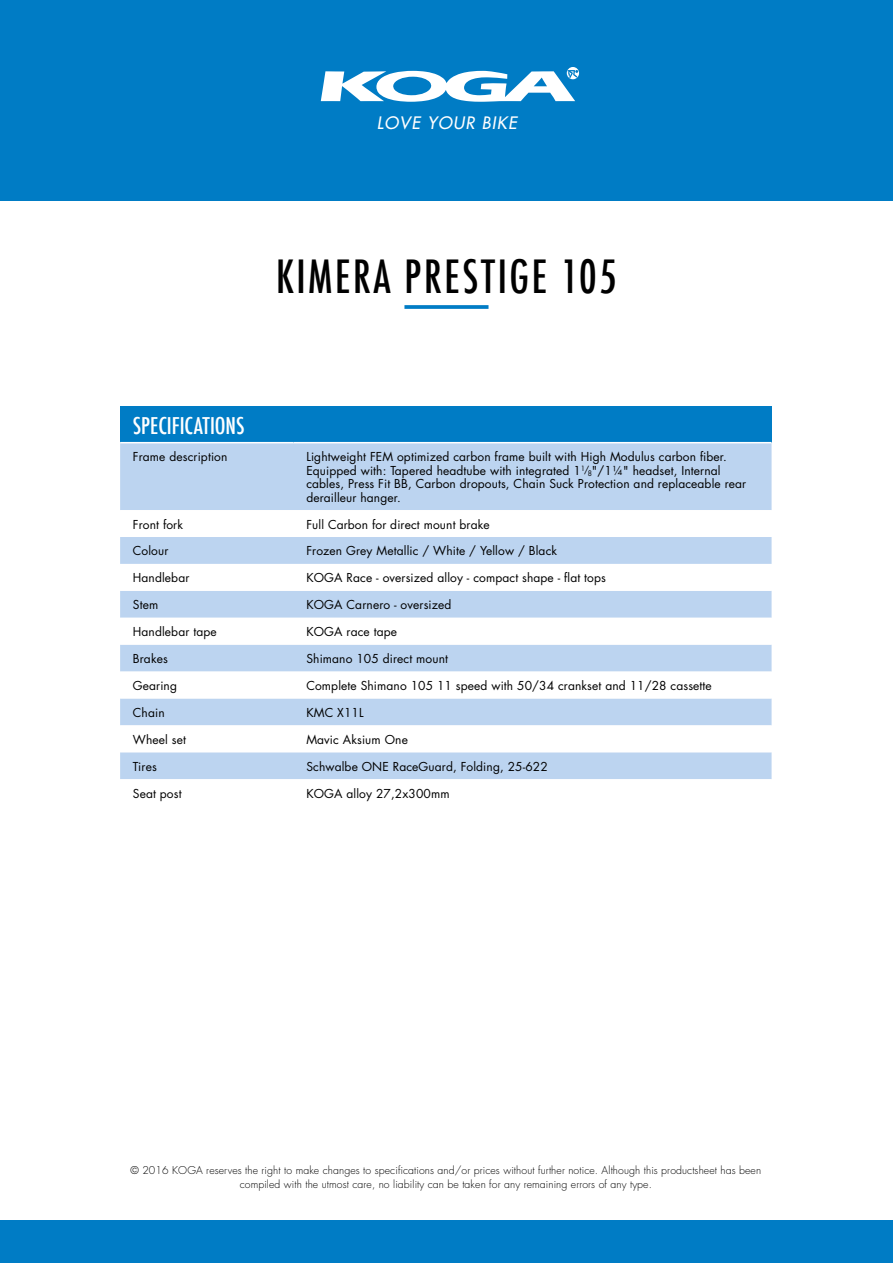
<style>
.page{position:relative;width:893px;height:1263px;background:#fff}
.page>*{position:absolute;margin:0;border:0;box-sizing:border-box;transform-origin:0 0}
.t1{font:500 condensed 44.7px "Futura";letter-spacing:.06em;color:#000;scale:.95 1}
.t2{font:500 condensed 22.5px "Futura";color:#fff}
.t3{font:italic 500 16.8px "Futura Std";letter-spacing:.07em;color:#fff}
.t4{font:12px/13.5px "Futura Std";letter-spacing:.01em;color:#000}
.t5{font:300 10.5px/13.5px "Futura Std";letter-spacing:.01em;color:#000;text-align:center}
.s1{font-size:9px}
</style>
<div class="page">
<svg style="left:404px;top:305px;width:84px;height:4px"></svg>
<div style="left:0;top:0;width:893px;height:201px;background:#007cc5"></div>
<svg style="left:321px;top:67px;width:258px;height:35px"></svg>
<div style="left:120px;top:406px;width:652px;height:37px;background:#007cc5"></div>
<div style="left:120px;top:443px;width:652px;height:67px;background:#bcd4f0"></div>
<svg style="left:120px;top:537px;width:652px;height:242px;fill:#bcd4f0"></svg>
<hr style="left:120px;top:442px;width:174px;height:1px;background:#fff">
<hr style="left:294px;top:442px;width:478px;height:1px;background:#fff">
<div style="left:0;top:1220px;width:893px;height:43px;background:#007cc5"></div>
<h3 class="t3" style="left:377px;top:112px;width:141px">LOVE YOUR BIKE</h3>
<h1 class="t1" style="left:276px;top:248px;width:360px">KIMERA PRESTIGE 105</h1>
<h2 class="t2" style="left:133px;top:411px;width:113px">SPECIFICATIONS</h2>
<p class="t4" style="left:133px;top:450px;width:96px">Frame description</p>
<p class="t4" style="left:306px;top:450px;width:441px">Lightweight FEM optimized carbon frame built with High Modulus carbon fiber.<br>Equipped with: Tapered headtube with integrated 1<sup>1</sup> <span class="s1">/</span> <sub>8</sub>"/1¼" headset, Internal cables, Press Fit BB, Carbon dropouts, Chain Suck Protection and replaceable rear derailleur hanger.</p>
<p class="t4" style="left:133px;top:517px;width:52px">Front fork</p>
<p class="t4" style="left:306px;top:517px;width:185px">Full Carbon for direct mount brake</p>
<p class="t4" style="left:133px;top:544px;width:37px">Colour</p>
<p class="t4" style="left:306px;top:544px;width:252px">Frozen Grey Metallic / White / Yellow / Black</p>
<p class="t4" style="left:133px;top:571px;width:58px">Handlebar</p>
<p class="t4" style="left:306px;top:571px;width:301px">KOGA Race - oversized alloy - compact shape - flat tops</p>
<p class="t4" style="left:133px;top:598px;width:27px">Stem</p>
<p class="t4" style="left:306px;top:598px;width:147px">KOGA Carnero - oversized</p>
<p class="t4" style="left:133px;top:625px;width:85px">Handlebar tape</p>
<p class="t4" style="left:306px;top:625px;width:92px">KOGA race tape</p>
<p class="t4" style="left:133px;top:652px;width:37px">Brakes</p>
<p class="t4" style="left:306px;top:652px;width:143px">Shimano 105 direct mount</p>
<p class="t4" style="left:133px;top:679px;width:46px">Gearing</p>
<p class="t4" style="left:306px;top:679px;width:407px">Complete Shimano 105 11 speed with 50/34 crankset and 11/28 cassette</p>
<p class="t4" style="left:133px;top:706px;width:33px">Chain</p>
<p class="t4" style="left:306px;top:706px;width:59px">KMC X11L</p>
<p class="t4" style="left:133px;top:733px;width:55px">Wheel set</p>
<p class="t4" style="left:306px;top:733px;width:103px">Mavic Aksium One</p>
<p class="t4" style="left:133px;top:760px;width:25px">Tires</p>
<p class="t4" style="left:306px;top:760px;width:243px">Schwalbe ONE RaceGuard, Folding, 25-622</p>
<p class="t4" style="left:133px;top:786px;width:50px">Seat post</p>
<p class="t4" style="left:306px;top:786px;width:145px">KOGA alloy 27,2x300mm</p>
<p class="t5" style="left:131px;top:1164px;width:632px">© 2016 KOGA reserves the right to make changes to specifications and/or prices without further notice. Although this productsheet has been compiled with the utmost care, no liability can be taken for any remaining errors of any type.</p>
</div>
